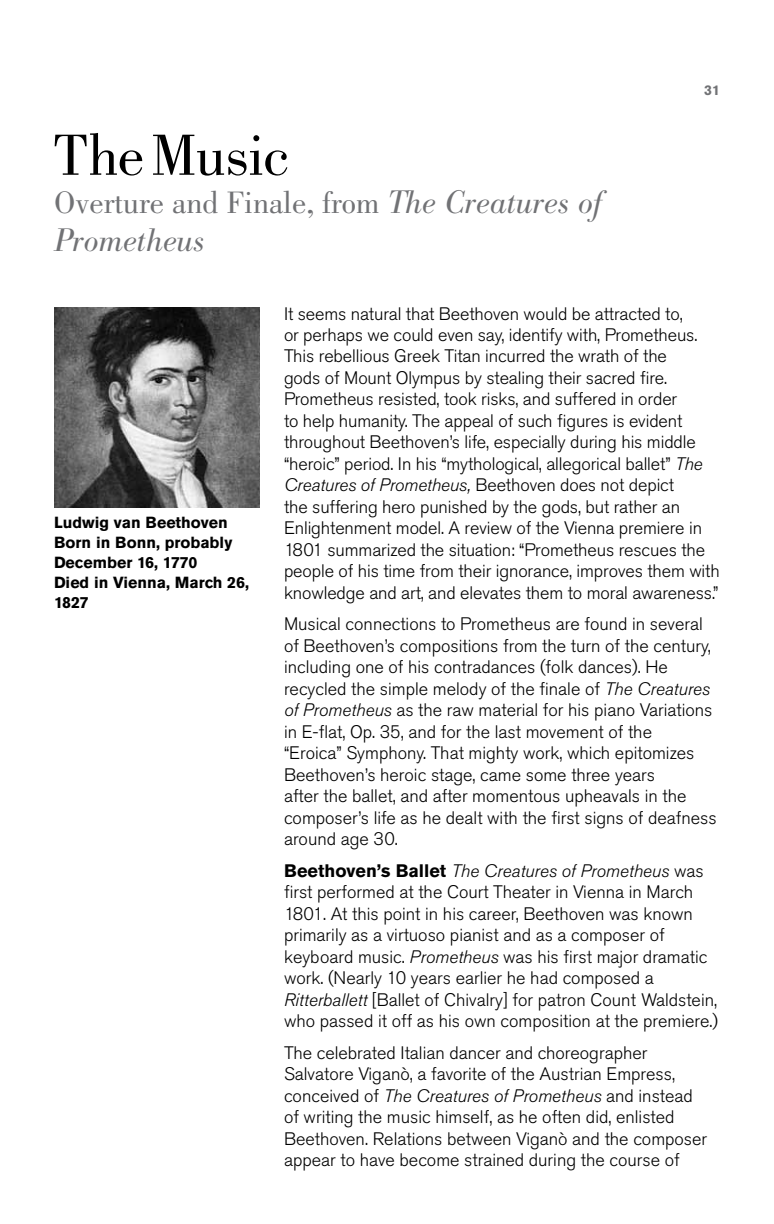
<style>
.page{position:relative;width:774px;height:1224px;background:#fff}
.page>*{position:absolute;margin:0;border:0;box-sizing:border-box;transform-origin:0 0}
.t1{font:60px "Bodoni";letter-spacing:-.015em;color:#000}
.t2{font:32px "Bodoni";color:#717275}
.t3{font:italic 300 32px "Bodoni BE";color:#717275}
.t4{font:300 18px/21.4px "Akzidenz Grotesk Pro";color:#000}
.t5{font:700 16px/20px "Akzidenz Grotesk Pro";color:#000}
.t6{font:700 14px "Akzidenz Grotesk Pro";color:#717275}
.s1{font-family:"Bodoni BE";font-weight:300;font-style:italic}
.s2{font-style:italic}
.s3{font-weight:700}
</style>
<div class="page">
<img style="left:54px;top:307px;width:206px;height:201px">
<h1 class="t1" style="left:54px;top:122px;width:237px">The Music</h1>
<h2 class="t2" style="left:54px;top:184px;width:549px">Overture and Finale, from <span class="s1">The Creatures of</span></h2>
<h2 class="t3" style="left:54px;top:221px;width:152px">Prometheus</h2>
<p class="t6" style="left:704px;top:81px;width:17px">31</p>
<p class="t5" style="left:54px;top:512px;width:197px">Ludwig van Beethoven<br>Born in Bonn, probably<br>December 16, 1770<br>Died in Vienna, March 26,<br>1827</p>
<p class="t4" style="left:284px;top:303px;width:437px">It seems natural that Beethoven would be attracted to,<br>or perhaps we could even say, identify with, Prometheus.<br>This rebellious Greek Titan incurred the wrath of the<br>gods of Mount Olympus by stealing their sacred fire.<br>Prometheus resisted, took risks, and suffered in order<br>to help humanity. The appeal of such figures is evident throughout Beethoven’s life, especially during his middle “heroic” period. In his “mythological, allegorical ballet” <span class="s2">The Creatures of Prometheus,</span> Beethoven does not depict<br>the suffering hero punished by the gods, but rather an Enlightenment model. A review of the Vienna premiere in 1801 summarized the situation: “Prometheus rescues the people of his time from their ignorance, improves them with knowledge and art, and elevates them to moral awareness.”</p>
<p class="t4" style="left:284px;top:613px;width:434px">Musical connections to Prometheus are found in several of Beethoven’s compositions from the turn of the century, including one of his contradances (folk dances). He recycled the simple melody of the finale of <span class="s2">The Creatures of Prometheus</span> as the raw material for his piano Variations in E-flat, Op. 35, and for the last movement of the<br>“Eroica” Symphony. That mighty work, which epitomizes Beethoven’s heroic stage, came some three years<br>after the ballet, and after momentous upheavals in the composer’s life as he dealt with the first signs of deafness around age 30.</p>
<p class="t4" style="left:284px;top:860px;width:436px"><span class="s3">Beethoven’s Ballet</span> <span class="s2">The Creatures of Prometheus</span> was first performed at the Court Theater in Vienna in March 1801. At this point in his career, Beethoven was known primarily as a virtuoso pianist and as a composer of keyboard music. <span class="s2">Prometheus</span> was his first major dramatic work. (Nearly 10 years earlier he had composed a <span class="s2">Ritterballett</span> [Ballet of Chivalry] for patron Count Waldstein, who passed it off as his own composition at the premiere.)</p>
<p class="t4" style="left:284px;top:1042px;width:425px">The celebrated Italian dancer and choreographer Salvatore Viganò, a favorite of the Austrian Empress, conceived of <span class="s2">The Creatures of Prometheus</span> and instead of writing the music himself, as he often did, enlisted Beethoven. Relations between Viganò and the composer appear to have become strained during the course of</p>
</div>
